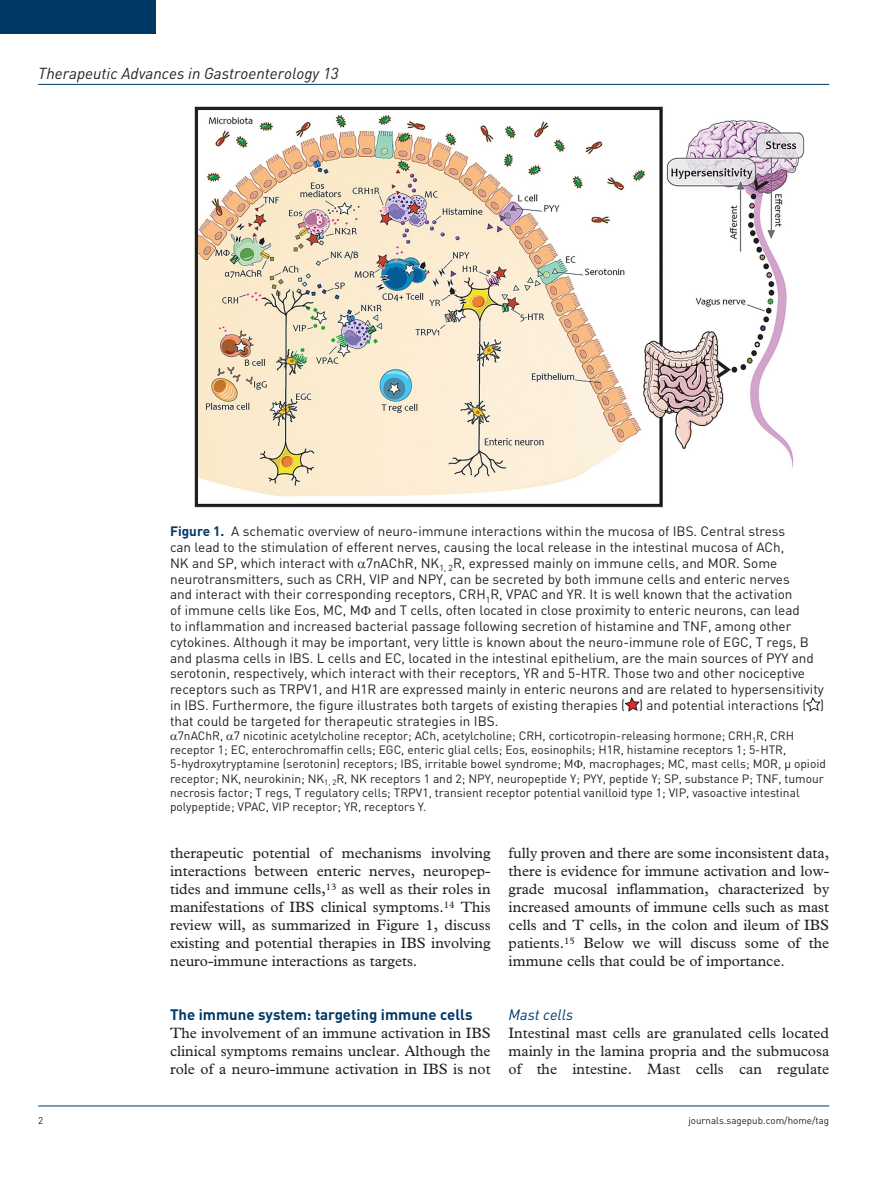
<style>
.page{position:relative;width:893px;height:1191px;background:#fff}
.page>*{position:absolute;margin:0;border:0;box-sizing:border-box;transform-origin:0 0}
.t1{font:italic 15.75px "DIN";color:#231f20}
.t2{font:15px/18px "Plantin Std";color:#231f20;text-align:justify}
.t3{font:700 15px "DIN";color:#003865}
.t4{font:italic 15px "DIN";color:#003865}
.t5{font:13.5px/15.8px "DIN";color:#231f20}
.t6{font:12px/14.2px "DIN";color:#231f20}
.t7{font:9.75px "DIN";color:#231f20}
.s1{font-weight:700;color:#003865}
</style>
<div class="page">
<hr style="left:38px;top:84px;width:791px;height:1px;background:#003865">
<hr style="left:38px;top:1105px;width:791px;height:1px;background:#003865">
<div style="left:0;top:0;width:155px;height:34px;background:#003865"></div>
<img style="left:194px;top:106px;width:611px;height:402px">
<svg style="left:625px;top:697px;width:14px;height:14px"></svg>
<svg style="left:806px;top:697px;width:14px;height:14px"></svg>
<p class="t1" style="left:38px;top:63px;width:302px">Therapeutic Advances in Gastroenterology 13</p>
<p class="t5" style="left:170px;top:523px;width:656px"><span class="s1">Figure 1.</span> A schematic overview of neuro-immune interactions within the mucosa of IBS. Central stress<br>can lead to the stimulation of efferent nerves, causing the local release in the intestinal mucosa of ACh,<br>NK and SP, which interact with 7nAChR, NK<sub>1,</sub> <sub>2</sub>R, expressed mainly on immune cells, and MOR. Some neurotransmitters, such as CRH, VIP and NPY, can be secreted by both immune cells and enteric nerves<br>and interact with their corresponding receptors, CRH<sub>1</sub>R, VPAC and YR. It is well known that the activation<br>of immune cells like Eos, MC, M and T cells, often located in close proximity to enteric neurons, can lead<br>to inflammation and increased bacterial passage following secretion of histamine and TNF, among other cytokines. Although it may be important, very little is known about the neuro-immune role of EGC, T regs, B and plasma cells in IBS. L cells and EC, located in the intestinal epithelium, are the main sources of PYY and serotonin, respectively, which interact with their receptors, YR and 5-HTR. Those two and other nociceptive receptors such as TRPV1, and H1R are expressed mainly in enteric neurons and are related to hypersensitivity in IBS. Furthermore, the figure illustrates both targets of existing therapies ( ) and potential interactions ( ) that could be targeted for therapeutic strategies in IBS.</p>
<p class="t6" style="left:170px;top:728px;width:657px;text-indent:8px">7nAChR, 7 nicotinic acetylcholine receptor; ACh, acetylcholine; CRH, corticotropin-releasing hormone; CRH<sub>1</sub>R, CRH receptor 1; EC, enterochromaffin cells; EGC, enteric glial cells; Eos, eosinophils; H1R, histamine receptors 1; 5-HTR, 5-hydroxytryptamine (serotonin) receptors; IBS, irritable bowel syndrome; M , macrophages; MC, mast cells; MOR, µ opioid receptor; NK, neurokinin; NK<sub>1,</sub> <sub>2</sub>R, NK receptors 1 and 2; NPY, neuropeptide Y; PYY, peptide Y; SP, substance P; TNF, tumour necrosis factor; T regs, T regulatory cells; TRPV1, transient receptor potential vanilloid type 1; VIP, vasoactive intestinal polypeptide; VPAC, VIP receptor; YR, receptors Y.</p>
<p class="t2" style="left:170px;top:844px;width:322px">therapeutic potential of mechanisms involving interactions between enteric nerves, neuropep&shy;tides and immune cells,<sup>13</sup> as well as their roles in manifestations of IBS clinical symptoms.<sup>14</sup> This review will, as summarized in Figure 1, discuss existing and potential therapies in IBS involving neuro-immune interactions as targets.</p>
<p class="t3" style="left:170px;top:1005px;width:304px">The immune system: targeting immune cells</p>
<p class="t2" style="left:170px;top:1024px;width:322px">The involvement of an immune activation in IBS clinical symptoms remains unclear. Although the role of a neuro-immune activation in IBS is not</p>
<p class="t2" style="left:509px;top:844px;width:322px">fully proven and there are some inconsistent data, there is evidence for immune activation and low&shy;grade mucosal inflammation, characterized by increased amounts of immune cells such as mast cells and T cells, in the colon and ileum of IBS patients.<sup>15</sup> Below we will discuss some of the immune cells that could be of importance.</p>
<p class="t4" style="left:509px;top:1005px;width:66px">Mast cells</p>
<p class="t2" style="left:509px;top:1024px;width:322px">Intestinal mast cells are granulated cells located mainly in the lamina propria and the submucosa of the intestine. Mast cells can regulate</p>
<p class="t7" style="left:38px;top:1114px;width:7px">2</p>
<p class="t7" style="left:688px;top:1114px;width:142px">journals.sagepub.com/home/tag</p>
</div>
